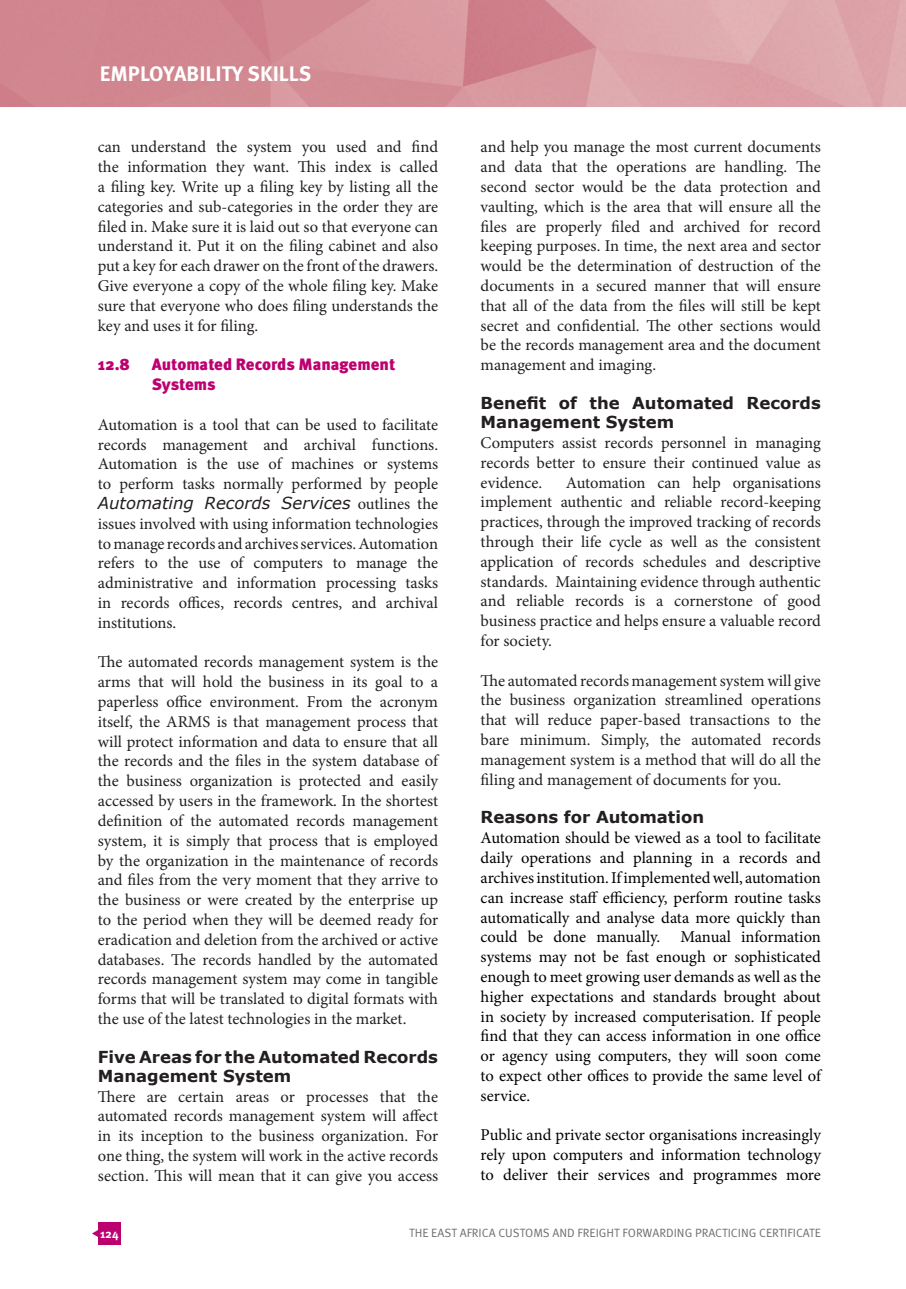
<style>
.page{position:relative;width:906px;height:1289px;background:#fff}
.page>*{position:absolute;margin:0;border:0;box-sizing:border-box;transform-origin:0 0}
.t1{font:700 21px "Meta Pro";color:#fff}
.t2{font:16.5px/19.8px "Minion Pro";letter-spacing:-.005em;color:#231f20;text-align:justify}
.t3{font:16.5px/19.8px "Minion Pro";color:#000;text-align:justify}
.t4{font:700 16.5px/18.9px "Verdana";color:#231f20}
.t5{font:900 16.5px/19.8px "Meta Pro";letter-spacing:-.005em;color:#bd0070}
.t6{font:12px "Meta Pro";color:#6c6d70}
.t7{font:700 12px "Meta Pro";color:#fff}
.s1{font-family:"Verdana";font-style:italic}
</style>
<div class="page">
<div style="left:98px;top:1221px;width:23px;height:23px;background:#bd0070"></div>
<svg style="left:92px;top:1230px;width:6px;height:7px"></svg>
<p class="t1" style="left:100px;top:60px;width:213px">EMPLOYABILITY SKILLS</p>
<p class="t2" style="left:98px;top:137px;width:342px">can understand the system you used and find the information they want. This index is called a filing key. Write up a filing key by listing all the categories and sub-categories in the order they are filed in. Make sure it is laid out so that everyone can understand it. Put it on the filing cabinet and also put a key for each drawer on the front of the drawers.<br>Give everyone a copy of the whole filing key. Make sure that everyone who does filing understands the key and uses it for filing.</p>
<p class="t5" style="left:98px;top:355px;width:34px">12.8</p>
<p class="t5" style="left:152px;top:355px;width:245px">Automated Records Management<br>Systems</p>
<p class="t2" style="left:98px;top:414px;width:342px">Automation is a tool that can be used to facilitate records management and archival functions.<br>Automation is the use of machines or systems to perform tasks normally performed by people <span class="s1">Automating Records Services</span> outlines the issues involved with using information technologies to manage records and archives services. Automation refers to the use of computers to manage the administrative and information processing tasks in records offices, records centres, and archival institutions.</p>
<p class="t2" style="left:98px;top:652px;width:342px">The automated records management system is the arms that will hold the business in its goal to a paperless office environment. From the acronym itself, the ARMS is that management process that will protect information and data to ensure that all the records and the files in the system database of the business organization is protected and easily accessed by users in the framework. In the shortest definition of the automated records management system, it is simply that process that is employed by the organization in the maintenance of records and files from the very moment that they arrive to the business or were created by the enterprise up to the period when they will be deemed ready for eradication and deletion from the archived or active databases. The records handled by the automated records management system may come in tangible forms that will be translated to digital formats with the use of the latest technologies in the market.</p>
<p class="t4" style="left:98px;top:1046px;width:342px">Five Areas for the Automated Records<br>Management System</p>
<p class="t2" style="left:98px;top:1086px;width:342px">There are certain areas or processes that the automated records management system will affect in its inception to the business organization. For one thing, the system will work in the active records section. This will mean that it can give you access</p>
<p class="t2" style="left:480px;top:137px;width:342px">and help you manage the most current documents and data that the operations are handling. The second sector would be the data protection and vaulting, which is the area that will ensure all the files are properly filed and archived for record keeping purposes. In time, the next area and sector would be the determination of destruction of the documents in a secured manner that will ensure that all of the data from the files will still be kept secret and confidential. The other sections would be the records management area and the document management and imaging.</p>
<p class="t4" style="left:480px;top:393px;width:342px">Benefit of the Automated Records<br>Management System</p>
<p class="t2" style="left:480px;top:433px;width:342px">Computers assist records personnel in managing records better to ensure their continued value as evidence.</p>
<p class="t2" style="left:480px;top:472px;width:342px;text-indent:85px">Automation can help organisations implement authentic and reliable record-keeping practices, through the improved tracking of records through their life cycle as well as the consistent application of records schedules and descriptive standards. Maintaining evidence through authentic and reliable records is a cornerstone of good business practice and helps ensure a valuable record for society.</p>
<p class="t2" style="left:480px;top:670px;width:342px">The automated records management system will give the business organization streamlined operations that will reduce paper-based transactions to the bare minimum. Simply, the automated records management system is a method that will do all the filing and management of documents for you.</p>
<p class="t4" style="left:480px;top:807px;width:225px">Reasons for Automation</p>
<p class="t3" style="left:480px;top:828px;width:342px">Automation should be viewed as a tool to facilitate daily operations and planning in a records and archives institution. If implemented well, automation can increase staff efficiency, perform routine tasks automatically and analyse data more quickly than could be done manually. Manual information systems may not be fast enough or sophisticated enough to meet growing user demands as well as the higher expectations and standards brought about in society by increased computerisation. If people find that they can access information in one office or agency using computers, they will soon come to expect other offices to provide the same level of service.</p>
<p class="t3" style="left:480px;top:1125px;width:342px">Public and private sector organisations increasingly rely upon computers and information technology to deliver their services and programmes more</p>
<p class="t7" style="left:100px;top:1226px;width:20px">124</p>
<p class="t6" style="left:409px;top:1224px;width:413px">THE EAST AFRICA CUSTOMS AND FREIGHT FORWARDING PRACTICING CERTIFICATE</p>
</div>
